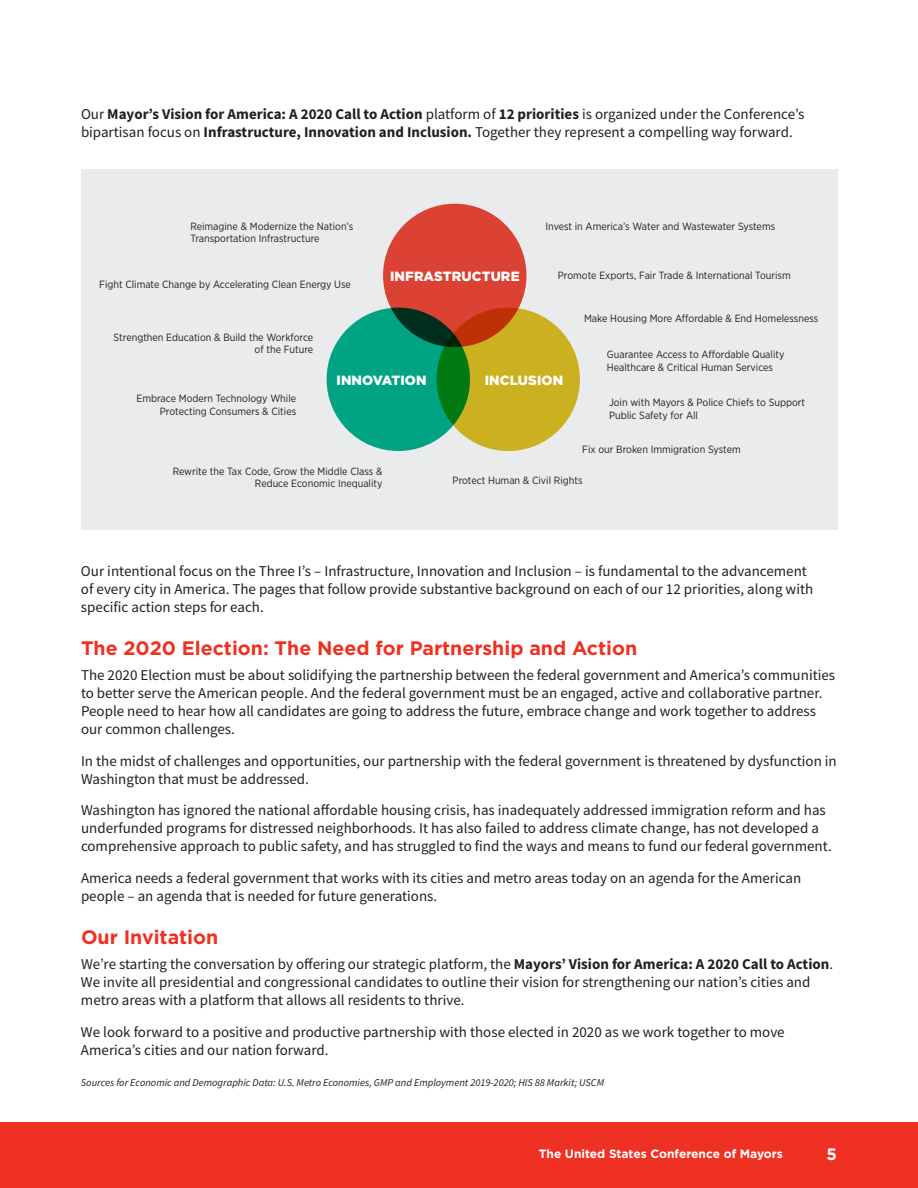
<style>
.page{position:relative;width:918px;height:1188px;background:#fff}
.page>*{position:absolute;margin:0;border:0;box-sizing:border-box;transform-origin:0 0}
.t1{font:700 19.5px "Gotham";color:#ee3123}
.t2{font:700 16.5px "Gotham";color:#fff}
.t3{font:15px/18px "Source Sans Pro";color:#221f1f}
.t4{font:900 13.35px "Gotham";letter-spacing:.01em;color:#fff}
.t5{font:700 12px "Gotham";color:#fff}
.t6{font:10.5px/12.6px "Gotham Narrow";color:#221f1f}
.t7{font:italic 10.5px "Source Sans Pro";color:#221f1f}
.s1{font-weight:700}
</style>
<div class="page">
<div style="left:0;top:1122px;width:918px;height:66px;background:#ee3123"></div>
<div style="left:81px;top:170px;width:756px;height:360px;background:#eaebec"></div>
<div style="left:383px;top:204px;width:143px;height:143px;background:#db4234;border-radius:50%"></div>
<svg style="left:327px;top:308px;width:143px;height:143px;background:#009978"></svg>
<svg style="left:437px;top:308px;width:143px;height:143px;background:#af9d1c"></svg>
<p class="t3" style="left:81px;top:106px;width:725px">Our <span class="s1">Mayor’s Vision for America: A 2020 Call to Action</span> platform of <span class="s1">12 priorities</span> is organized under the Conference’s bipartisan focus on <span class="s1">Infrastructure, Innovation and Inclusion.</span> Together they represent a compelling way forward.</p>
<p class="t6" style="left:190px;top:220px;width:164px">Reimagine &amp; Modernize the Nation’s<br>Transportation Infrastructure</p>
<p class="t6" style="left:99px;top:278px;width:253px">Fight Climate Change by Accelerating Clean Energy Use</p>
<p class="t6" style="left:114px;top:331px;width:201px;text-align:right">Strengthen Education &amp; Build the Workforce of the Future</p>
<p class="t4" style="left:390px;top:270px;width:131px">INFRASTRUCTURE</p>
<p class="t6" style="left:546px;top:220px;width:231px">Invest in America’s Water and Wastewater Systems</p>
<p class="t6" style="left:558px;top:269px;width:234px">Promote Exports, Fair Trade &amp; International Tourism</p>
<p class="t6" style="left:584px;top:312px;width:236px">Make Housing More Affordable &amp; End Homelessness</p>
<p class="t6" style="left:607px;top:349px;width:179px">Guarantee Access to Affordable Quality<br>Healthcare &amp; Critical Human Services</p>
<p class="t6" style="left:137px;top:393px;width:161px;text-align:right">Embrace Modern Technology While<br>Protecting Consumers &amp; Cities</p>
<p class="t4" style="left:337px;top:375px;width:92px">INNOVATION</p>
<p class="t6" style="left:173px;top:465px;width:211px;text-align:right">Rewrite the Tax Code, Grow the Middle Class &amp;<br>Reduce Economic Inequality</p>
<p class="t4" style="left:485px;top:375px;width:80px">INCLUSION</p>
<p class="t6" style="left:609px;top:397px;width:198px">Join with Mayors &amp; Police Chiefs to Support<br>Public Safety for All</p>
<p class="t6" style="left:582px;top:444px;width:160px">Fix our Broken Immigration System</p>
<p class="t6" style="left:453px;top:475px;width:131px">Protect Human &amp; Civil Rights</p>
<p class="t3" style="left:81px;top:563px;width:734px">Our intentional focus on the Three I’s – Infrastructure, Innovation and Inclusion – is fundamental to the advancement of every city in America. The pages that follow provide substantive background on each of our 12 priorities, along with specific action steps for each.</p>
<h1 class="t1" style="left:81px;top:640px;width:558px">The 2020 Election: The Need for Partnership and Action</h1>
<p class="t3" style="left:81px;top:667px;width:756px">The 2020 Election must be about solidifying the partnership between the federal government and America’s communities to better serve the American people. And the federal government must be an engaged, active and collaborative partner.<br>People need to hear how all candidates are going to address the future, embrace change and work together to address our common challenges.</p>
<p class="t3" style="left:81px;top:753px;width:757px">In the midst of challenges and opportunities, our partnership with the federal government is threatened by dysfunction in<br>Washington that must be addressed.</p>
<p class="t3" style="left:81px;top:802px;width:752px">Washington has ignored the national affordable housing crisis, has inadequately addressed immigration reform and has underfunded programs for distressed neighborhoods. It has also failed to address climate change, has not developed a comprehensive approach to public safety, and has struggled to find the ways and means to fund our federal government.</p>
<p class="t3" style="left:81px;top:870px;width:722px">America needs a federal government that works with its cities and metro areas today on an agenda for the American people – an agenda that is needed for future generations.</p>
<h1 class="t1" style="left:81px;top:929px;width:139px">Our Invitation</h1>
<p class="t3" style="left:81px;top:956px;width:754px">We’re starting the conversation by offering our strategic platform, the <span class="s1">Mayors’ Vision for America: A 2020 Call to Action</span>.<br>We invite all presidential and congressional candidates to outline their vision for strengthening our nation’s cities and metro areas with a platform that allows all residents to thrive.</p>
<p class="t3" style="left:81px;top:1024px;width:705px">We look forward to a positive and productive partnership with those elected in 2020 as we work together to move<br>America’s cities and our nation forward.</p>
<p class="t7" style="left:81px;top:1078px;width:525px">Sources for Economic and Demographic Data: U.S. Metro Economies, GMP and Employment 2019-2020; HIS 88 Markit; USCM</p>
<p class="t5" style="left:539px;top:1148px;width:246px">The United States Conference of Mayors</p>
<p class="t2" style="left:827px;top:1147px;width:12px">5</p>
</div>
